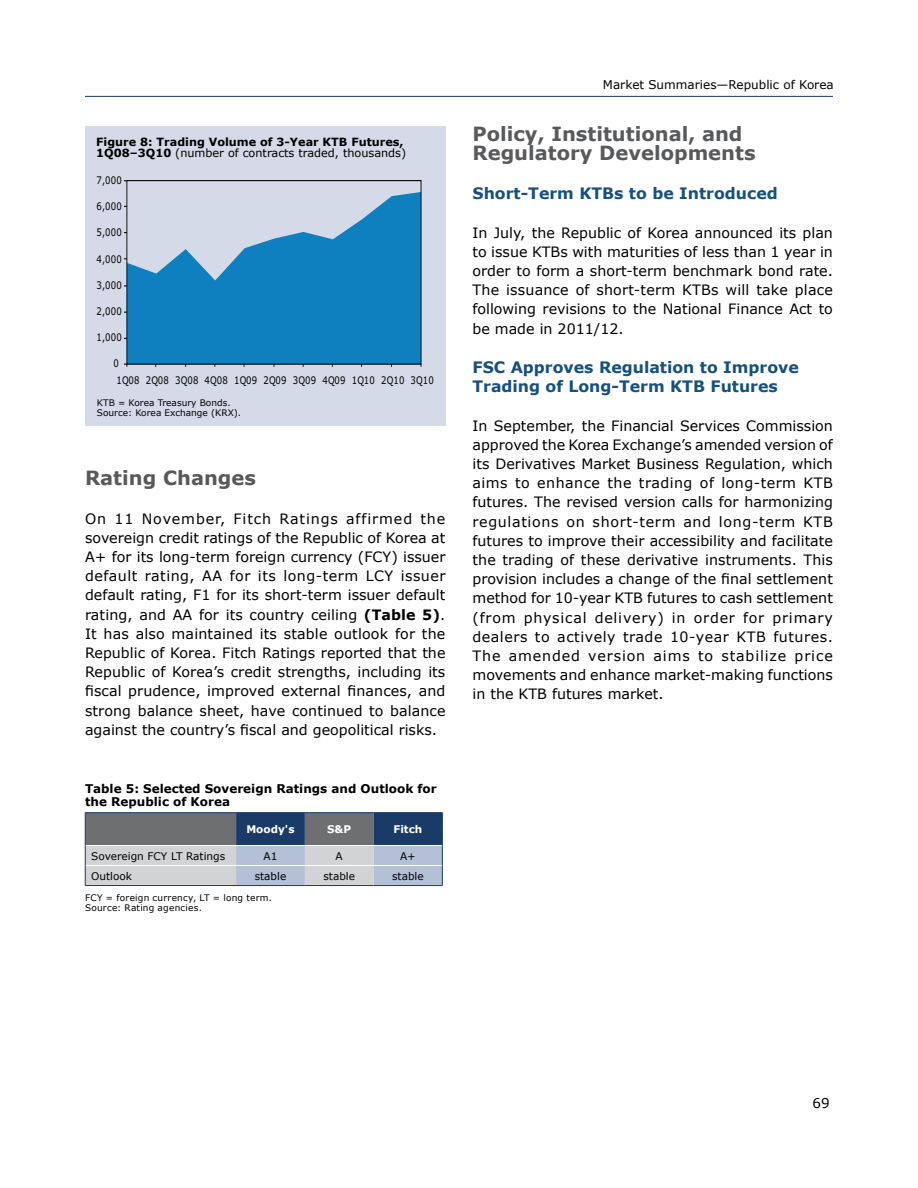
<style>
.page{position:relative;width:918px;height:1188px;background:#fff}
.page>*{position:absolute;margin:0;border:0;box-sizing:border-box;transform-origin:0 0}
.t1{font:700 19.5px/19.5px "Verdana";color:#58595b}
.t2{font:700 15.75px/19.5px "Verdana";color:#16507f}
.t3{font:14.25px/19.2px "Verdana";color:#000;text-align:justify}
.t4{font:13.5px "Verdana";color:#000}
.t5{font:700 12px/13.5px "Verdana";color:#000}
.t6{font:12px "Verdana";color:#000}
.t7{font:700 11.25px/11.2px "Verdana";color:#000}
.t8{font:10.5px "Verdana";color:#000}
.t9{font:10.5px "Verdana";letter-spacing:.025em;color:#000;scale:.81 1}
.t10{font:10.5px "Verdana";color:#000;scale:.81 1}
.t11{font:700 10.5px "Verdana";color:#fff}
.t12{font:9px/10.8px "Verdana";letter-spacing:.015em;color:#000}
.s1{font-weight:400}
.s2{font-weight:700}
</style>
<div class="page">
<hr style="left:85px;top:96px;width:748px;height:1px;background:#1a3a67">
<div style="left:85px;top:126px;width:361px;height:300px;background:#d5dae8"></div>
<svg style="left:129px;top:192px;width:290px;height:170px;fill:#0e80c0"></svg>
<div style="left:127px;top:180px;width:294px;height:184px;border:1px solid #000"></div>
<hr style="left:85px;top:812px;width:151px;height:1px;background:#1a3a67">
<hr style="left:236px;top:812px;width:69px;height:1px;background:#1a3a67">
<hr style="left:305px;top:812px;width:69px;height:1px;background:#1a3a67">
<hr style="left:374px;top:812px;width:69px;height:1px;background:#1a3a67">
<svg style="left:85px;top:813px;width:358px;height:72px;background:#919aa7"></svg>
<hr style="left:85px;top:885px;width:151px;height:1px;background:#1a3a67">
<hr style="left:236px;top:885px;width:69px;height:1px;background:#1a3a67">
<hr style="left:305px;top:885px;width:69px;height:1px;background:#1a3a67">
<hr style="left:374px;top:885px;width:69px;height:1px;background:#1a3a67">
<p class="t7" style="left:96px;top:135px;width:311px">Figure 8: Trading Volume of 3-Year KTB Futures,<br>1Q08–3Q10 <span class="s1">(number of contracts traded, thousands)</span></p>
<p class="t10" style="left:97px;top:173px;width:33px">7,000</p>
<p class="t10" style="left:97px;top:200px;width:33px">6,000</p>
<p class="t10" style="left:97px;top:226px;width:33px">5,000</p>
<p class="t10" style="left:97px;top:252px;width:33px">4,000</p>
<p class="t10" style="left:97px;top:278px;width:33px">3,000</p>
<p class="t10" style="left:97px;top:304px;width:33px">2,000</p>
<p class="t10" style="left:97px;top:331px;width:33px">1,000</p>
<p class="t10" style="left:113px;top:357px;width:8px">0</p>
<p class="t9" style="left:116px;top:373px;width:393px">1Q08 2Q08 3Q08 4Q08 1Q09 2Q09 3Q09 4Q09 1Q10 2Q10 3Q10</p>
<p class="t12" style="left:97px;top:397px;width:146px">KTB = Korea Treasury Bonds.<br>Source: Korea Exchange (KRX).</p>
<p class="t1" style="left:85px;top:468px;width:173px">Rating Changes</p>
<p class="t3" style="left:85px;top:508px;width:362px">On 11 November, Fitch Ratings affirmed the sovereign credit ratings of the Republic of Korea at A+ for its long-term foreign currency (FCY) issuer default rating, AA for its long-term LCY issuer default rating, F1 for its short-term issuer default rating, and AA for its country ceiling <span class="s2">(Table 5)</span>.<br>It has also maintained its stable outlook for the Republic of Korea. Fitch Ratings reported that the Republic of Korea’s credit strengths, including its fiscal prudence, improved external finances, and strong balance sheet, have continued to balance against the country’s fiscal and geopolitical risks.</p>
<p class="t5" style="left:85px;top:781px;width:353px">Table 5: Selected Sovereign Ratings and Outlook for the Republic of Korea</p>
<p class="t11" style="left:246px;top:823px;width:50px">Moody's</p>
<p class="t11" style="left:327px;top:823px;width:26px">S&amp;P</p>
<p class="t11" style="left:394px;top:823px;width:30px">Fitch</p>
<p class="t8" style="left:91px;top:849px;width:136px">Sovereign FCY LT Ratings</p>
<p class="t8" style="left:264px;top:849px;width:15px">A1</p>
<p class="t8" style="left:336px;top:849px;width:9px">A</p>
<p class="t8" style="left:400px;top:849px;width:17px">A+</p>
<p class="t8" style="left:91px;top:869px;width:42px">Outlook</p>
<p class="t8" style="left:255px;top:869px;width:33px">stable</p>
<p class="t8" style="left:323px;top:869px;width:33px">stable</p>
<p class="t8" style="left:392px;top:869px;width:33px">stable</p>
<p class="t12" style="left:85px;top:892px;width:188px">FCY = foreign currency, LT = long term.<br>Source: Rating agencies.</p>
<p class="t6" style="left:603px;top:77px;width:232px">Market Summaries—Republic of Korea</p>
<p class="t1" style="left:472px;top:123px;width:285px">Policy, Institutional, and<br>Regulatory Developments</p>
<p class="t2" style="left:472px;top:183px;width:307px">Short-Term KTBs to be Introduced</p>
<p class="t3" style="left:472px;top:222px;width:362px">In July, the Republic of Korea announced its plan to issue KTBs with maturities of less than 1 year in order to form a short-term benchmark bond rate.<br>The issuance of short-term KTBs will take place following revisions to the National Finance Act to be made in 2011/12.</p>
<p class="t2" style="left:472px;top:357px;width:328px">FSC Approves Regulation to Improve<br>Trading of Long-Term KTB Futures</p>
<p class="t3" style="left:472px;top:415px;width:362px">In September, the Financial Services Commission approved the Korea Exchange’s amended version of its Derivatives Market Business Regulation, which aims to enhance the trading of long-term KTB futures. The revised version calls for harmonizing regulations on short-term and long-term KTB futures to improve their accessibility and facilitate the trading of these derivative instruments. This provision includes a change of the final settlement method for 10-year KTB futures to cash settlement (from physical delivery) in order for primary dealers to actively trade 10-year KTB futures.<br>The amended version aims to stabilize price movements and enhance market-making functions in the KTB futures market.</p>
<p class="t4" style="left:812px;top:1095px;width:19px">69</p>
</div>
